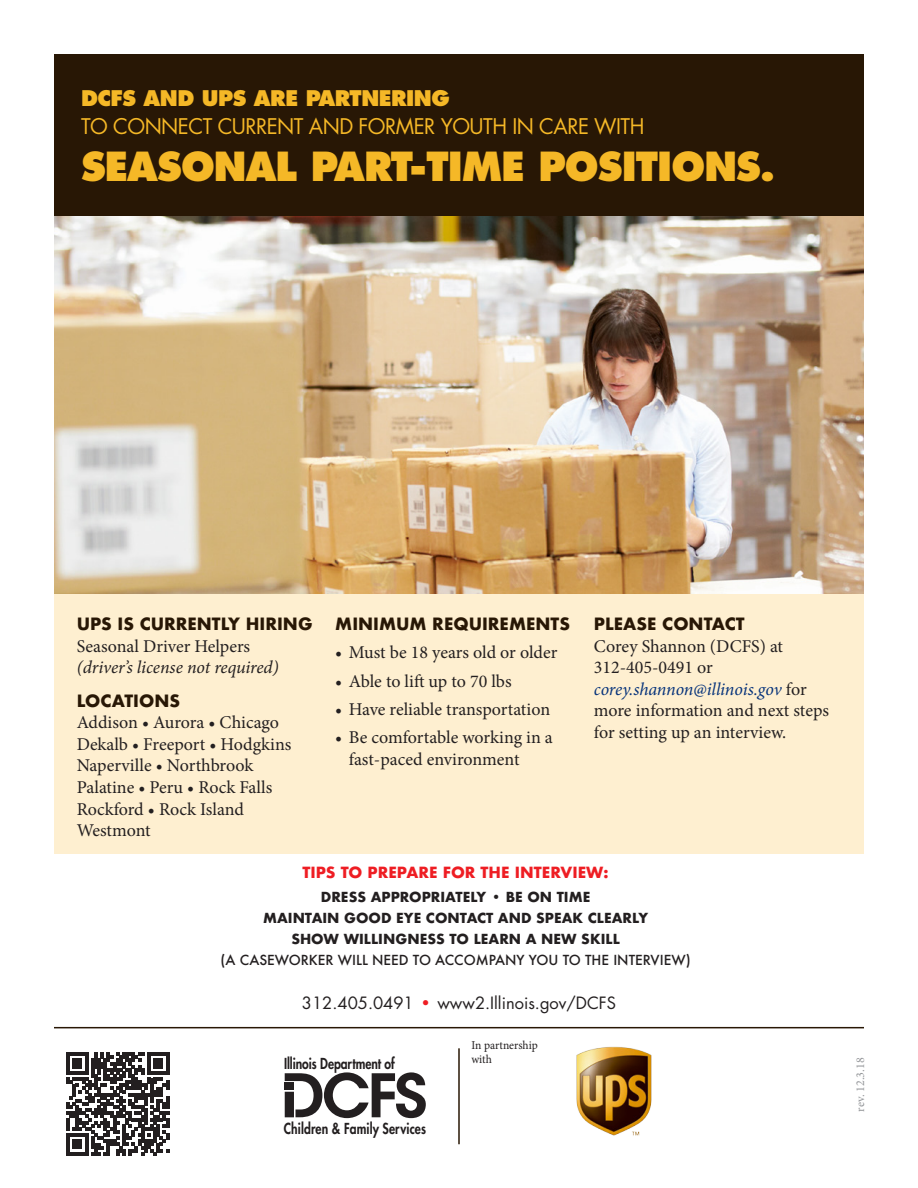
<style>
.page{position:relative;width:918px;height:1188px;background:#fff}
.page>*{position:absolute;margin:0;border:0;box-sizing:border-box;transform-origin:0 0}
.t1{font:800 39px "Futura";letter-spacing:-.025em;color:#f5b827;scale:.96 1}
.t2{font:21px/28.5px "Futura";letter-spacing:-.025em;color:#f5b827}
.t3{font:18px/21.6px "Minion Pro";color:#231f20}
.t4{font:italic 18px/21.6px "Minion Pro";letter-spacing:-.005em;color:#231f20}
.t5{font:700 16.5px "Futura";color:#281705}
.t6{font:16.5px "Futura";color:#231f20}
.t7{font:700 15px "Futura";color:#ee1d23}
.t8{font:800 14.85px "Futura";letter-spacing:.01em;color:#231f20;scale:.82 1}
.t9{font:700 13.5px "Futura";color:#231f20}
.t10{font:500 13.5px "Futura";color:#231f20}
.t11{font:12px "Minion Pro";color:#231f20;scale:.96 1}
.t12{font:12px "Minion Pro";color:#939598}
.s1{font-weight:800}
.s2{font-style:normal}
.s3{font-style:italic;color:#08347b}
.s4{font-weight:700;color:#ee1d23}
</style>
<div class="page">
<div style="left:54px;top:594px;width:810px;height:259px;background:#feefd0"></div>
<img style="left:54px;top:216px;width:810px;height:378px">
<div style="left:54px;top:54px;width:810px;height:162px;background:#281705"></div>
<svg style="left:285px;top:1072px;width:141px;height:46px"></svg>
<div style="left:285px;top:1082px;width:9px;height:8px;background:#231f20"></div>
<hr style="left:54px;top:1027px;width:810px;height:1px;background:#281705">
<img style="left:576px;top:1046px;width:76px;height:90px">
<hr style="left:458px;top:1048px;width:2px;height:96px;background:#281705">
<svg style="left:66px;top:1053px;width:103px;height:102px"></svg>
<p class="t2" style="left:81px;top:83px;width:565px"><span class="s1">DCFS AND UPS ARE PARTNERING<br></span>TO CONNECT CURRENT AND FORMER YOUTH IN CARE WITH</p>
<p class="t1" style="left:81px;top:142px;width:725px">SEASONAL PART-TIME POSITIONS.</p>
<p class="t5" style="left:77px;top:612px;width:238px">UPS IS CURRENTLY HIRING</p>
<p class="t4" style="left:77px;top:635px;width:203px"><span class="s2">Seasonal Driver Helpers </span>(driver’s license not required)</p>
<p class="t5" style="left:77px;top:688px;width:105px">LOCATIONS</p>
<p class="t3" style="left:77px;top:712px;width:216px">Addison • Aurora • Chicago<br>Dekalb • Freeport • Hodgkins<br>Naperville • Northbrook<br>Palatine • Peru • Rock Falls<br>Rockford • Rock Island<br>Westmont</p>
<p class="t5" style="left:335px;top:612px;width:236px">MINIMUM REQUIREMENTS</p>
<p class="t3" style="left:335px;top:642px;width:224px">• Must be 18 years old or older</p>
<p class="t3" style="left:335px;top:670px;width:178px">• Able to lift up to 70 lbs</p>
<p class="t3" style="left:335px;top:699px;width:216px">• Have reliable transportation</p>
<p class="t3" style="left:349px;top:727px;width:206px;text-indent:-14px">• Be comfortable working in a fast-paced environment</p>
<p class="t5" style="left:594px;top:612px;width:152px">PLEASE CONTACT</p>
<p class="t3" style="left:594px;top:635px;width:237px">Corey Shannon (DCFS) at<br>312-405-0491 or <span class="s3">corey.shannon@illinois.gov</span> for more information and next steps for setting up an interview.</p>
<p class="t7" style="left:302px;top:861px;width:308px">TIPS TO PREPARE FOR THE INTERVIEW:</p>
<p class="t9" style="left:321px;top:888px;width:271px">DRESS APPROPRIATELY • BE ON TIME</p>
<p class="t9" style="left:263px;top:909px;width:387px">MAINTAIN GOOD EYE CONTACT AND SPEAK CLEARLY</p>
<p class="t9" style="left:291px;top:930px;width:330px">SHOW WILLINGNESS TO LEARN A NEW SKILL</p>
<p class="t10" style="left:221px;top:951px;width:472px">(A CASEWORKER WILL NEED TO ACCOMPANY YOU TO THE INTERVIEW)</p>
<p class="t6" style="left:302px;top:992px;width:316px">312.405.0491 <span class="s4">•</span> www2.Illinois.gov/DCFS</p>
<p class="t8" style="left:284px;top:1053px;width:137px">Illinois Department of</p>
<p class="t8" style="left:284px;top:1119px;width:175px">Children &amp; Family Services</p>
<p class="t11" style="left:471px;top:1037px;width:71px">In partnership</p>
<p class="t11" style="left:471px;top:1051px;width:23px">with</p>
<p class="t12" style="left:852px;top:1112px;width:55px;rotate:-90deg">rev. 12.3.18</p>
</div>
